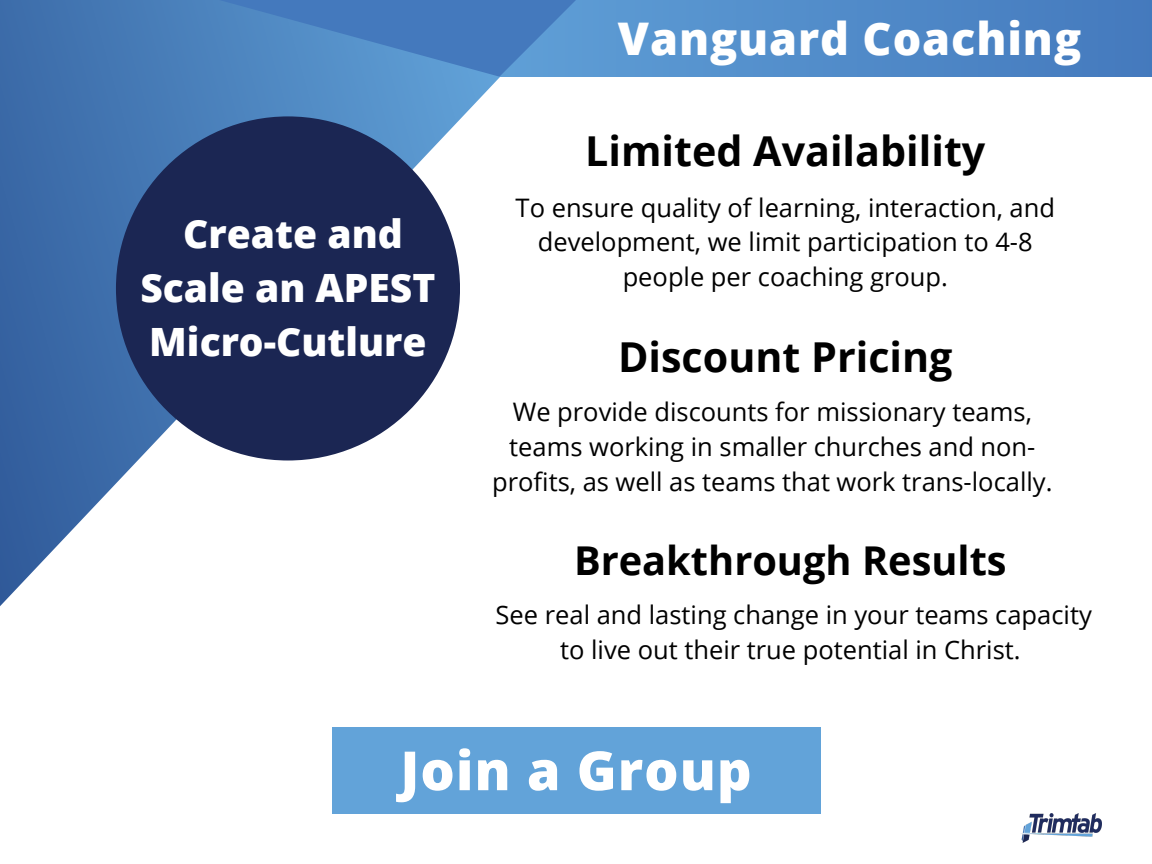
<style>
.page{position:relative;width:1152px;height:864px;background:#fff}
.page>*{position:absolute;margin:0;border:0;box-sizing:border-box;transform-origin:0 0}
.t1{font:800 54px "Open Sans";letter-spacing:.02em;color:#fff}
.t2{font:800 45px "Open Sans";letter-spacing:.02em;color:#fff}
.t3{font:700 41.25px "Open Sans";color:#000}
.t4{font:700 39.75px "Open Sans";color:#000}
.t5{font:800 39px/54px "Open Sans";color:#fff;text-align:center}
.t6{font:25.5px/34.8px "Open Sans";color:#000;text-align:center}
</style>
<div class="page">
<svg style="left:603px;top:0;width:549px;height:77px;background:#4f89c7"></svg>
<svg style="left:0;top:0;width:603px;height:606px"></svg>
<img style="left:1021px;top:814px;width:80px;height:28px">
<div style="left:116px;top:116px;width:344px;height:345px;background:#1b2653;border-radius:50%"></div>
<div style="left:332px;top:727px;width:488px;height:87px;background:#62a3d9"></div>
<p class="t5" style="left:140px;top:206px;width:297px">Create and<br>Scale an APEST<br>Micro-Cutlure</p>
<h3 class="t2" style="left:618px;top:7px;width:465px">Vanguard Coaching</h3>
<p class="t3" style="left:585px;top:122px;width:402px">Limited Availability</p>
<h2 class="t6" style="left:516px;top:189px;width:541px">To ensure quality of learning, interaction, and development, we limit participation to 4-8 people per coaching group.</h2>
<h2 class="t3" style="left:618px;top:328px;width:336px">Discount Pricing</h2>
<p class="t6" style="left:492px;top:394px;width:562px">We provide discounts for missionary teams, teams working in smaller churches and non&shy;profits, as well as teams that work trans-locally.</p>
<p class="t4" style="left:574px;top:532px;width:434px">Breakthrough Results</p>
<h2 class="t6" style="left:496px;top:597px;width:598px">See real and lasting change in your teams capacity to live out their true potential in Christ.</h2>
<h3 class="t1" style="left:400px;top:733px;width:353px">Join a Group</h3>
</div>
